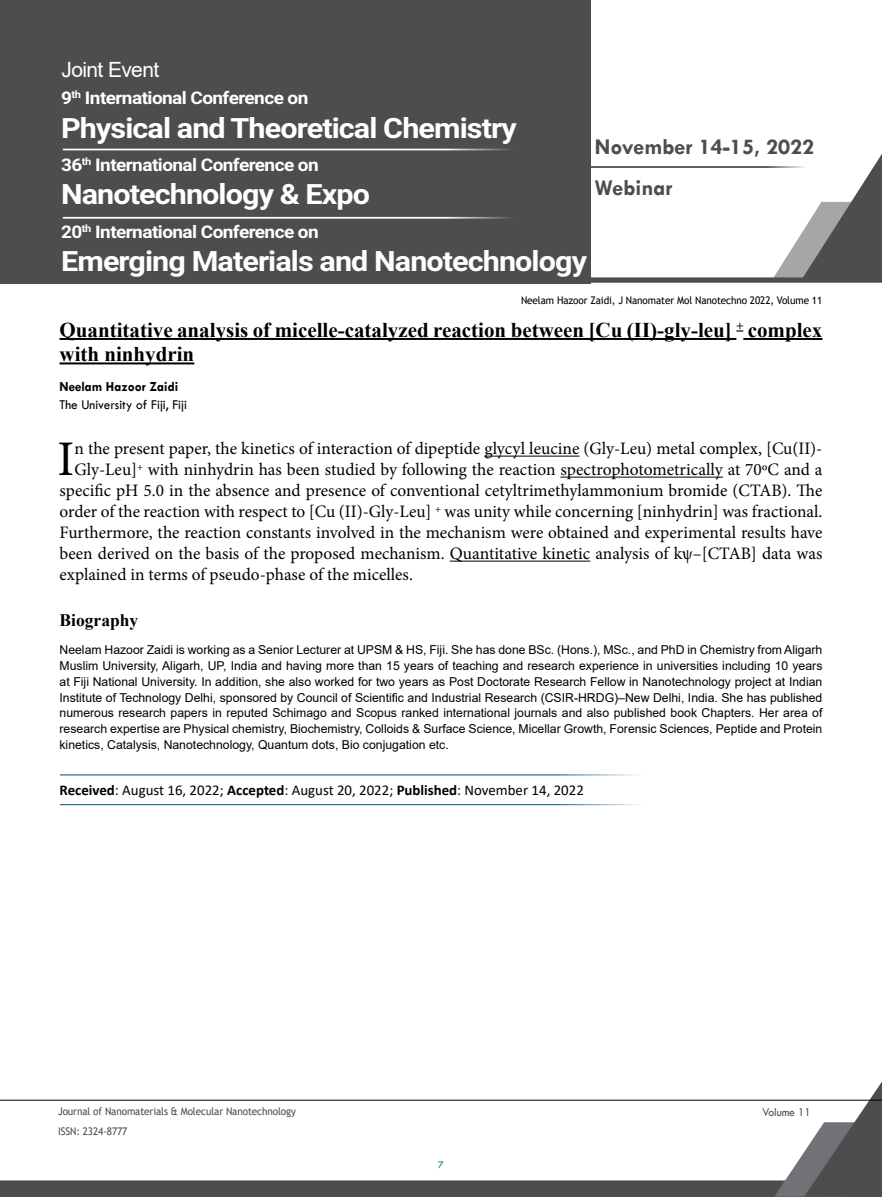
<style>
.page{position:relative;width:882px;height:1197px;background:#fff}
.page>*{position:absolute;margin:0;border:0;box-sizing:border-box;transform-origin:0 0}
.t1{font:49.88px "Minion Pro";color:#000}
.t2{font:700 28px "Roboto";letter-spacing:-.03em;color:#fff;scale:1.09 1}
.t3{font:700 22.75px/41.1px "Tw Cen";color:#4d4d4f}
.t4{font:700 21px/24.5px "Times New Roman";color:#000}
.t5{font:21px "Arial";letter-spacing:-.03em;color:#fff}
.t6{font:17.5px "Minion Pro";color:#000}
.t7{font:700 17.5px "Roboto";letter-spacing:-.03em;color:#fff;scale:1.09 1}
.t8{font:700 17.5px "Times New Roman";color:#000}
.t9{font:14.88px "Calibri";color:#000}
.t10{font:14px "Tw Cen";color:#000;scale:.95 1}
.t11{font:700 14px "Tw Cen";color:#000;scale:.95 1}
.t12{font:12.25px/15.8px "Arial";color:#000;text-align:justify}
.t13{font:12.25px "Tw Cen";letter-spacing:-.01em;color:#4d4d4f;scale:.95 1}
.t14{font:10.5px "Trebuchet MS";letter-spacing:-.01em;color:#4d4d4f;scale:.95 1}
.t15{font:10.5px "Trebuchet MS";letter-spacing:-.01em;color:#000;scale:.95 1}
.t16{font:10.5px "Tw Cen";color:#15697e;scale:.95 1}
.s1{font-weight:700}
</style>
<div class="page">
<svg style="left:0;top:1081px;width:882px;height:116px"></svg>
<hr style="left:0;top:1100px;width:882px;height:1px;background:#000">
<div style="left:0;top:0;width:590px;height:283px;background:#4d4d4f"></div>
<svg style="left:62px;top:153px;width:820px;height:130px"></svg>
<hr style="left:63px;top:149px;width:478px;height:1px;background:#fff">
<hr style="left:63px;top:217px;width:478px;height:2px;background:#fff">
<hr style="left:60px;top:338px;width:676px;height:2px;background:#000">
<svg style="left:736px;top:330px;width:7px;height:2px"></svg>
<hr style="left:743px;top:338px;width:79px;height:2px;background:#000">
<hr style="left:60px;top:362px;width:134px;height:2px;background:#000">
<hr style="left:484px;top:456px;width:95px;height:1px;background:#000">
<hr style="left:560px;top:477px;width:163px;height:1px;background:#000">
<hr style="left:450px;top:561px;width:140px;height:1px;background:#000">
<hr style="left:60px;top:775px;width:618px;height:1px;background:#004b84">
<hr style="left:60px;top:804px;width:618px;height:1px;background:#004b84">
<h3 class="t5" style="left:62px;top:55px;width:99px">Joint Event</h3>
<h3 class="t7" style="left:61px;top:86px;width:228px">9<sup>th</sup> International Conference on</h3>
<h2 class="t2" style="left:61px;top:108px;width:420px">Physical and Theoretical Chemistry</h2>
<h3 class="t7" style="left:61px;top:152px;width:238px">36<sup>th</sup> International Conference on</h3>
<h2 class="t2" style="left:61px;top:175px;width:285px">Nanotechnology &amp; Expo</h2>
<h3 class="t7" style="left:61px;top:219px;width:238px">20<sup>th</sup> International Conference on</h3>
<h2 class="t2" style="left:61px;top:241px;width:484px">Emerging Materials and Nanotechnology</h2>
<h3 class="t3" style="left:595px;top:126px;width:221px">November 14-15, 2022<br>Webinar</h3>
<p class="t15" style="left:521px;top:293px;width:319px">Neelam Hazoor Zaidi, J Nanomater Mol Nanotechno 2022, Volume 11</p>
<h3 class="t4" style="left:60px;top:317px;width:764px">Quantitative analysis of micelle-catalyzed reaction between [Cu (II)-gly-leu] <sup>+</sup> complex with ninhydrin</h3>
<p class="t11" style="left:60px;top:378px;width:126px">Neelam Hazoor Zaidi</p>
<p class="t10" style="left:60px;top:396px;width:136px">The University of Fiji, Fiji</p>
<h1 class="t1" style="left:58px;top:426px;width:18px">I</h1>
<h3 class="t6" style="left:74px;top:437px;width:750px">n the present paper, the kinetics of interaction of dipeptide glycyl leucine (Gly-Leu) metal complex, [Cu(II)-</h3>
<h3 class="t6" style="left:74px;top:458px;width:750px">Gly-Leu]<sup>+</sup> with ninhydrin has been studied by following the reaction spectrophotometrically at 70ºC and a</h3>
<h3 class="t6" style="left:60px;top:479px;width:764px">specific pH 5.0 in the absence and presence of conventional cetyltrimethylammonium bromide (CTAB). The</h3>
<h3 class="t6" style="left:60px;top:500px;width:764px">order of the reaction with respect to [Cu (II)-Gly-Leu] <sup>+</sup> was unity while concerning [ninhydrin] was fractional.</h3>
<h3 class="t6" style="left:60px;top:521px;width:765px">Furthermore, the reaction constants involved in the mechanism were obtained and experimental results have</h3>
<h3 class="t6" style="left:60px;top:542px;width:764px">been derived on the basis of the proposed mechanism. Quantitative kinetic analysis of kψ–[CTAB] data was</h3>
<h3 class="t6" style="left:60px;top:563px;width:355px">explained in terms of pseudo-phase of the micelles.</h3>
<h3 class="t8" style="left:60px;top:608px;width:80px">Biography</h3>
<p class="t12" style="left:60px;top:642px;width:764px">Neelam Hazoor Zaidi is working as a Senior Lecturer at UPSM &amp; HS, Fiji. She has done BSc. (Hons.), MSc., and PhD in Chemistry from Aligarh Muslim University, Aligarh, UP, India and having more than 15 years of teaching and research experience in universities including 10 years at Fiji National University. In addition, she also worked for two years as Post Doctorate Research Fellow in Nanotechnology project at Indian Institute of Technology Delhi, sponsored by Council of Scientific and Industrial Research (CSIR-HRDG)–New Delhi, India. She has published numerous research papers in reputed Schimago and Scopus ranked international journals and also published book Chapters. Her area of research expertise are Physical chemistry, Biochemistry, Colloids &amp; Surface Science, Micellar Growth, Forensic Sciences, Peptide and Protein kinetics, Catalysis, Nanotechnology, Quantum dots, Bio conjugation etc.</p>
<p class="t9" style="left:60px;top:780px;width:526px"><span class="s1">Received</span>: August 16, 2022; <span class="s1">Accepted</span>: August 20, 2022; <span class="s1">Published</span>: November 14, 2022</p>
<p class="t14" style="left:58px;top:1105px;width:252px">Journal of Nanomaterials &amp; Molecular Nanotechnology</p>
<p class="t13" style="left:762px;top:1104px;width:53px">Volume 11</p>
<p class="t14" style="left:58px;top:1125px;width:75px">ISSN: 2324-8777</p>
<p class="t16" style="left:438px;top:1159px;width:7px">7</p>
</div>
